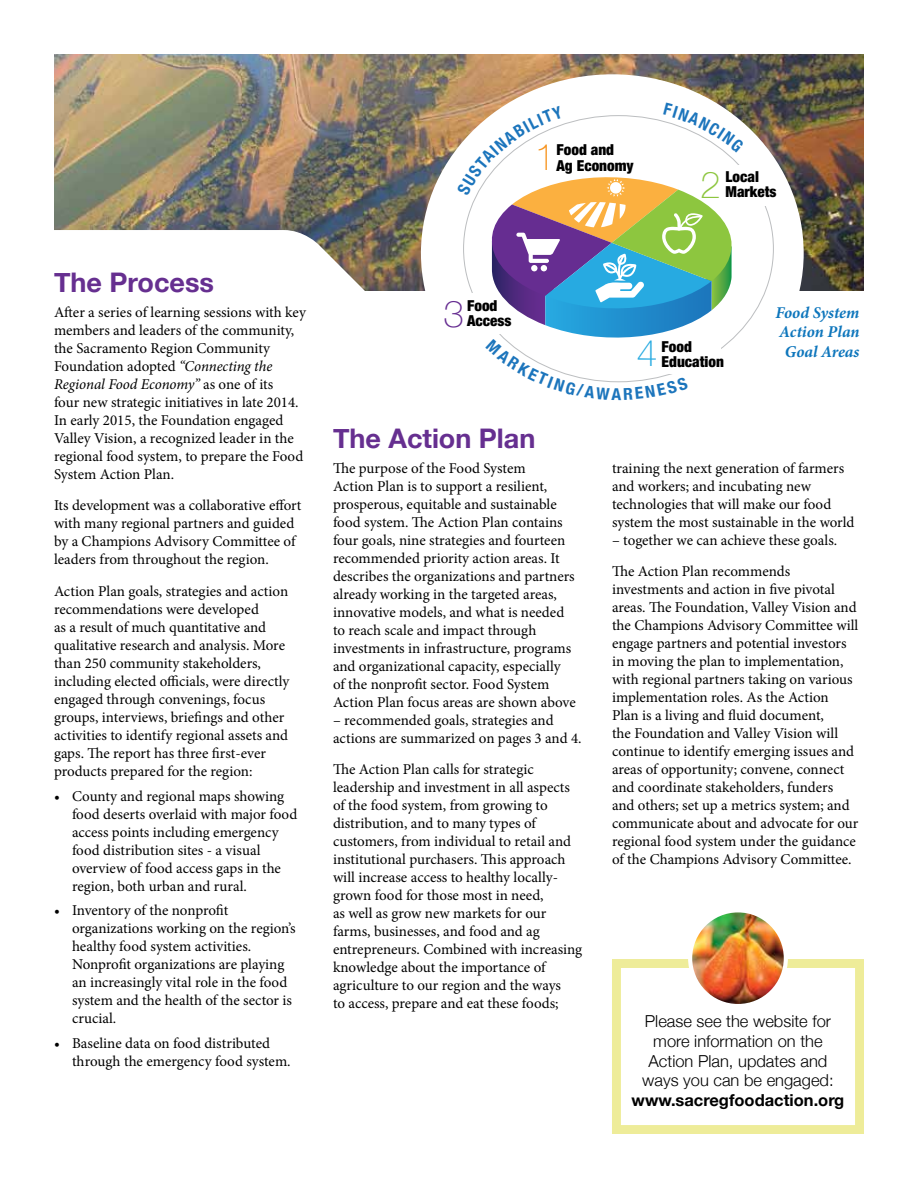
<style>
.page{position:relative;width:918px;height:1188px;background:#fff}
.page>*{position:absolute;margin:0;border:0;box-sizing:border-box;transform-origin:0 0}
.t1{font:100 37.05px "Helvetica Neue";color:#f7941e}
.t2{font:100 37.05px "Helvetica Neue";color:#8dc63f}
.t3{font:100 37.05px "Helvetica Neue";color:#27aae1}
.t4{font:100 37.05px "Helvetica Neue";color:#662d91}
.t5{font:700 27px "Helvetica Neue";color:#662f90}
.t6{font:300 16.5px/19.8px "Helvetica Neue";color:#000;text-align:center}
.t7{font:italic 700 16.5px/19.8px "Minion Pro";color:#0e76bc;text-align:center}
.t8{font:700 16.5px "Helvetica Neue";color:#000}
.t9{font:900 condensed 15.15px "Helvetica Neue";color:#000}
.t10{font:15px/18px "Minion Pro";color:#000}
.s1{font-style:italic}
</style>
<div class="page">
<img style="left:54px;top:54px;width:810px;height:237px">
<div style="left:612px;top:959px;width:252px;height:175px;background:#fff;border:9px solid #eeec99"></div>
<div style="left:421px;top:74px;width:383px;height:358px;background:#fff;border-radius:50%"></div>
<svg style="left:54px;top:230px;width:332px;height:61px"></svg>
<img style="left:693px;top:913px;width:90px;height:90px">
<div style="left:688px;top:908px;width:100px;height:100px;border:4px solid #fff;border-radius:50%"></div>
<svg style="left:457px;top:103px;width:291px;height:280px"></svg>
<h1 class="t1" style="left:535px;top:129px;width:22px">1</h1>
<p class="t9" style="left:557px;top:141px;width:59px">Food and</p>
<p class="t9" style="left:557px;top:156px;width:79px">Ag Economy</p>
<p class="t9" style="left:726px;top:167px;width:35px">Local</p>
<h1 class="t2" style="left:700px;top:157px;width:22px">2</h1>
<p class="t9" style="left:726px;top:183px;width:53px">Markets</p>
<h2 class="t5" style="left:54px;top:266px;width:162px">The Process</h2>
<p class="t10" style="left:54px;top:303px;width:254px">After a series of learning sessions with key members and leaders of the community, the Sacramento Region Community Foundation adopted <span class="s1">“Connecting the Regional Food Economy”</span> as one of its<br>four new strategic initiatives in late 2014.<br>In early 2015, the Foundation engaged Valley Vision, a recognized leader in the regional food system, to prepare the Food System Action Plan.</p>
<p class="t10" style="left:54px;top:497px;width:249px">Its development was a collaborative effort with many regional partners and guided by a Champions Advisory Committee of leaders from throughout the region.</p>
<p class="t10" style="left:54px;top:582px;width:237px">Action Plan goals, strategies and action recommendations were developed<br>as a result of much quantitative and qualitative research and analysis. More than 250 community stakeholders, including elected officials, were directly engaged through convenings, focus groups, interviews, briefings and other activities to identify regional assets and gaps. The report has three first-ever products prepared for the region:</p>
<p class="t10" style="left:72px;top:787px;width:227px;text-indent:-18px">• County and regional maps showing food deserts overlaid with major food access points including emergency food distribution sites - a visual overview of food access gaps in the region, both urban and rural.</p>
<p class="t10" style="left:72px;top:902px;width:225px;text-indent:-18px">• Inventory of the nonprofit organizations working on the region’s healthy food system activities.<br>Nonprofit organizations are playing an increasingly vital role in the food system and the health of the sector is crucial.</p>
<p class="t10" style="left:72px;top:1034px;width:220px;text-indent:-18px">• Baseline data on food distributed through the emergency food system.</p>
<p class="t9" style="left:467px;top:296px;width:32px">Food</p>
<h1 class="t4" style="left:444px;top:285px;width:22px">3</h1>
<p class="t9" style="left:467px;top:311px;width:46px">Access</p>
<p class="t7" style="left:776px;top:302px;width:85px">Food System<br>Action Plan<br>Goal Areas</p>
<h1 class="t3" style="left:637px;top:325px;width:22px">4</h1>
<p class="t9" style="left:662px;top:337px;width:32px">Food</p>
<p class="t9" style="left:662px;top:352px;width:64px">Education</p>
<h2 class="t5" style="left:333px;top:422px;width:204px">The Action Plan</h2>
<p class="t10" style="left:333px;top:459px;width:244px">The purpose of the Food System<br>Action Plan is to support a resilient, prosperous, equitable and sustainable food system. The Action Plan contains four goals, nine strategies and fourteen recommended priority action areas. It describes the organizations and partners already working in the targeted areas, innovative models, and what is needed to reach scale and impact through investments in infrastructure, programs and organizational capacity, especially of the nonprofit sector. Food System Action Plan focus areas are shown above</p>
<p class="t10" style="left:333px;top:711px;width:250px">– recommended goals, strategies and actions are summarized on pages 3 and 4.</p>
<p class="t10" style="left:333px;top:761px;width:251px">The Action Plan calls for strategic leadership and investment in all aspects of the food system, from growing to distribution, and to many types of customers, from individual to retail and institutional purchasers. This approach will increase access to healthy locally&shy;grown food for those most in need,<br>as well as grow new markets for our farms, businesses, and food and ag entrepreneurs. Combined with increasing knowledge about the importance of agriculture to our region and the ways<br>to access, prepare and eat these foods;</p>
<p class="t10" style="left:612px;top:459px;width:244px">training the next generation of farmers and workers; and incubating new technologies that will make our food system the most sustainable in the world</p>
<p class="t10" style="left:612px;top:524px;width:227px;line-height:31.5px">– together we can achieve these goals.<br>The Action Plan recommends</p>
<p class="t10" style="left:612px;top:580px;width:248px">investments and action in five pivotal areas. The Foundation, Valley Vision and the Champions Advisory Committee will engage partners and potential investors in moving the plan to implementation, with regional partners taking on various implementation roles. As the Action Plan is a living and fluid document,<br>the Foundation and Valley Vision will continue to identify emerging issues and areas of opportunity; convene, connect and coordinate stakeholders, funders and others; set up a metrics system; and communicate about and advocate for our regional food system under the guidance of the Champions Advisory Committee.</p>
<p class="t6" style="left:642px;top:1011px;width:193px">Please see the website for more information on the<br>Action Plan, updates and ways you can be engaged:</p>
<p class="t8" style="left:632px;top:1090px;width:214px">www.sacregfoodaction.org</p>
</div>
